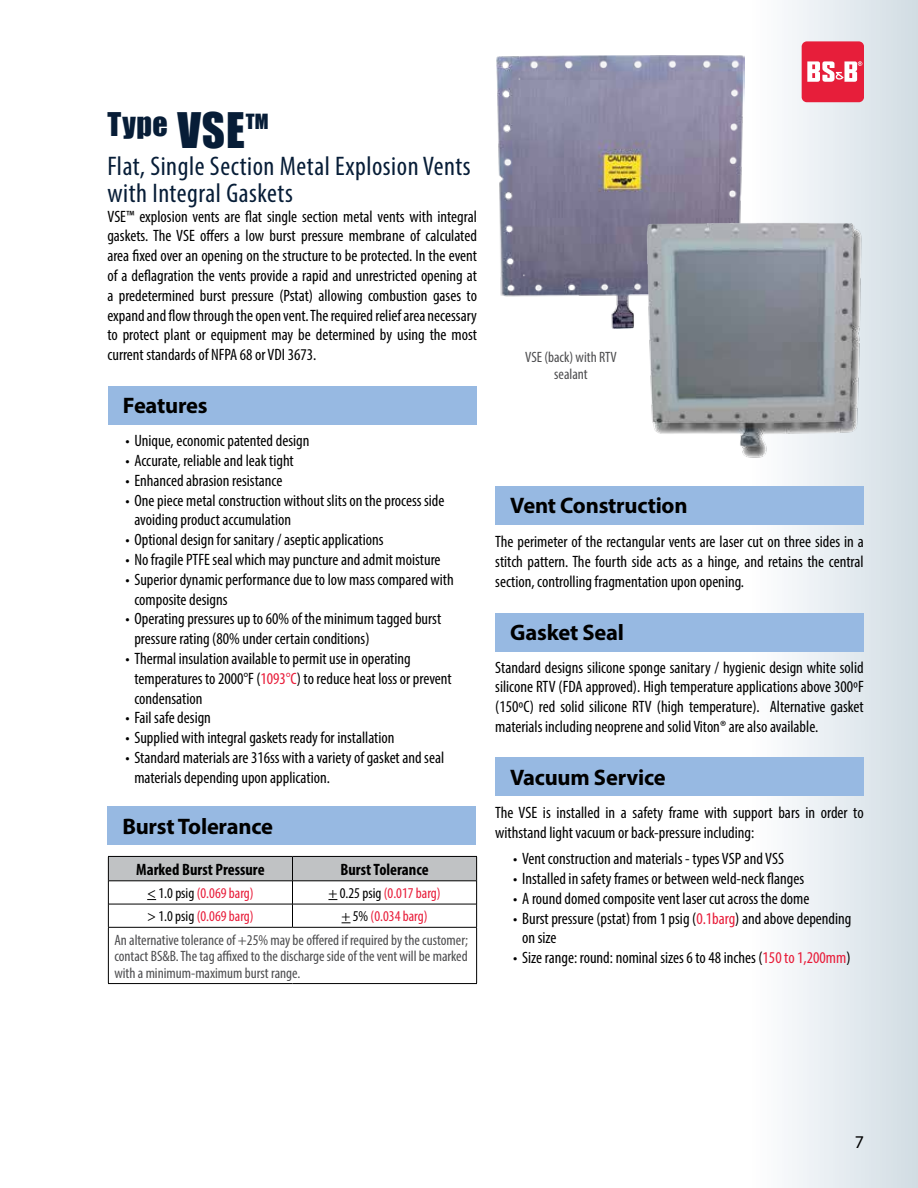
<style>
.page{position:relative;width:918px;height:1188px;background:#fff}
.page>*{position:absolute;margin:0;border:0;box-sizing:border-box;transform-origin:0 0}
.t1{font:30px "Impact";color:#071d37}
.t2{font:condensed 27px/27px "Myriad Pro";letter-spacing:.02em;color:#071d37}
.t3{font:700 22.5px "Myriad Pro";letter-spacing:-.01em;color:#000}
.t4{font:19.2px "Impact";color:#071d37}
.t5{font:18px "Myriad Pro";color:#000}
.t6{font:condensed 16.5px/19.8px "Myriad Pro";color:#000}
.t7{font:700 condensed 16.5px "Myriad Pro";color:#000}
.t8{font:condensed 15px/16.5px "Myriad Pro";color:#4d4d4f}
.t9{font:condensed 15px "Myriad Pro";color:#e81c39}
.s1{font-size:45px}
.s2{color:#e81c39}
.s3{color:#000}
</style>
<div class="page">
<div style="left:751px;top:0;width:167px;height:1188px;background:linear-gradient(to right,#fefeff,#d1dce3)"></div>
<img style="left:496px;top:55px;width:249px;height:273px">
<img style="left:647px;top:222px;width:218px;height:238px">
<hr style="left:108px;top:927px;width:184px;height:1px;background:#000">
<hr style="left:108px;top:928px;width:1px;height:55px;background:#000">
<hr style="left:292px;top:927px;width:185px;height:1px;background:#000">
<hr style="left:476px;top:928px;width:1px;height:55px;background:#000">
<hr style="left:108px;top:983px;width:184px;height:1px;background:#000">
<hr style="left:292px;top:983px;width:185px;height:1px;background:#000">
<svg style="left:108px;top:856px;width:369px;height:71px"></svg>
<div style="left:108px;top:386px;width:368px;height:38px;background:#97b9e2"></div>
<div style="left:107px;top:807px;width:369px;height:38px;background:#97b9e2"></div>
<div style="left:495px;top:486px;width:369px;height:38px;background:#97b9e2"></div>
<div style="left:495px;top:613px;width:369px;height:38px;background:#97b9e2"></div>
<div style="left:495px;top:758px;width:368px;height:38px;background:#97b9e2"></div>
<svg style="left:802px;top:41px;width:62px;height:61px;background:#ea495f"></svg>
<h1 class="t1" style="left:107px;top:101px;width:139px">Type <span class="s1">VSE</span></h1>
<p class="t4" style="left:246px;top:107px;width:25px">TM</p>
<h2 class="t2" style="left:107px;top:152px;width:365px">Flat, Single Section Metal Explosion Vents with Integral Gaskets</h2>
<p class="t6" style="left:107px;top:206px;width:371px;text-align:justify">VSE™ explosion vents are flat single section metal vents with integral gaskets. The VSE offers a low burst pressure membrane of calculated area fixed over an opening on the structure to be protected. In the event of a deflagration the vents provide a rapid and unrestricted opening at a predetermined burst pressure (Pstat) allowing combustion gases to expand and flow through the open vent. The required relief area necessary to protect plant or equipment may be determined by using the most current standards of NFPA 68 or VDI 3673.</p>
<h3 class="t3" style="left:123px;top:391px;width:86px">Features</h3>
<p class="t6" style="left:125px;top:431px;width:186px">• Unique, economic patented design</p>
<p class="t6" style="left:125px;top:450px;width:170px">• Accurate, reliable and leak tight</p>
<p class="t6" style="left:125px;top:470px;width:159px">• Enhanced abrasion resistance</p>
<p class="t6" style="left:134px;top:490px;width:312px;text-indent:-9px">• One piece metal construction without slits on the process side avoiding product accumulation</p>
<p class="t6" style="left:125px;top:530px;width:260px">• Optional design for sanitary / aseptic applications</p>
<p class="t6" style="left:125px;top:549px;width:317px">• No fragile PTFE seal which may puncture and admit moisture</p>
<p class="t6" style="left:134px;top:569px;width:321px;text-indent:-9px">• Superior dynamic performance due to low mass compared with composite designs</p>
<p class="t6" style="left:134px;top:609px;width:308px;text-indent:-9px">• Operating pressures up to 60% of the minimum tagged burst pressure rating (80% under certain conditions)</p>
<p class="t6" style="left:134px;top:648px;width:319px;text-indent:-9px">• Thermal insulation available to permit use in operating temperatures to 2000°F (<span class="s2">1093°C</span>) to reduce heat loss or prevent condensation</p>
<p class="t6" style="left:125px;top:708px;width:87px">• Fail safe design</p>
<p class="t6" style="left:125px;top:728px;width:271px">• Supplied with integral gaskets ready for installation</p>
<p class="t6" style="left:134px;top:747px;width:311px;text-indent:-9px">• Standard materials are 316ss with a variety of gasket and seal materials depending upon application.</p>
<h3 class="t3" style="left:122px;top:812px;width:152px">Burst Tolerance</h3>
<p class="t7" style="left:136px;top:859px;width:130px">Marked Burst Pressure</p>
<p class="t7" style="left:340px;top:859px;width:90px">Burst Tolerance</p>
<p class="t9" style="left:147px;top:884px;width:108px"><span class="s3">&lt; 1.0 psig</span> (0.069 barg)</p>
<p class="t9" style="left:328px;top:884px;width:114px"><span class="s3">+ 0.25 psig</span> (0.017 barg)</p>
<p class="t9" style="left:147px;top:907px;width:108px"><span class="s3">&gt; 1.0 psig</span> (0.069 barg)</p>
<p class="t8" style="left:114px;top:905px;width:355px;line-height:23.2px;text-indent:227px"><span class="s3">+ 5%</span> <span class="s2">(0.034 barg)<br></span>An alternative tolerance of +25% may be offered if required by the customer;</p>
<p class="t8" style="left:114px;top:948px;width:355px">contact BS&amp;B. The tag affixed to the discharge side of the vent will be marked with a minimum-maximum burst range.</p>
<p class="t8" style="left:525px;top:349px;width:93px;text-align:center">VSE (back) with RTV sealant</p>
<h3 class="t3" style="left:510px;top:491px;width:179px">Vent Construction</h3>
<p class="t6" style="left:495px;top:531px;width:370px;text-align:justify">The perimeter of the rectangular vents are laser cut on three sides in a stitch pattern. The fourth side acts as a hinge, and retains the central section, controlling fragmentation upon opening.</p>
<h3 class="t3" style="left:510px;top:618px;width:115px">Gasket Seal</h3>
<p class="t6" style="left:495px;top:657px;width:370px;text-align:justify">Standard designs silicone sponge sanitary / hygienic design white solid silicone RTV (FDA approved). High temperature applications above 300ºF (150ºC) red solid silicone RTV (high temperature). Alternative gasket materials including neoprene and solid Viton® are also available.</p>
<h3 class="t3" style="left:510px;top:763px;width:157px">Vacuum Service</h3>
<p class="t6" style="left:495px;top:802px;width:370px">The VSE is installed in a safety frame with support bars in order to withstand light vacuum or back-pressure including:</p>
<p class="t6" style="left:513px;top:849px;width:272px">• Vent construction and materials - types VSP and VSS</p>
<p class="t6" style="left:513px;top:868px;width:292px">• Installed in safety frames or between weld-neck flanges</p>
<p class="t6" style="left:513px;top:888px;width:298px">• A round domed composite vent laser cut across the dome</p>
<p class="t6" style="left:522px;top:908px;width:331px;text-indent:-9px">• Burst pressure (pstat) from 1 psig (<span class="s2">0.1barg</span>) and above depending on size</p>
<p class="t6" style="left:513px;top:948px;width:339px">• Size range: round: nominal sizes 6 to 48 inches (<span class="s2">150 to 1,200mm</span>)</p>
<p class="t5" style="left:855px;top:1130px;width:11px">7</p>
</div>
